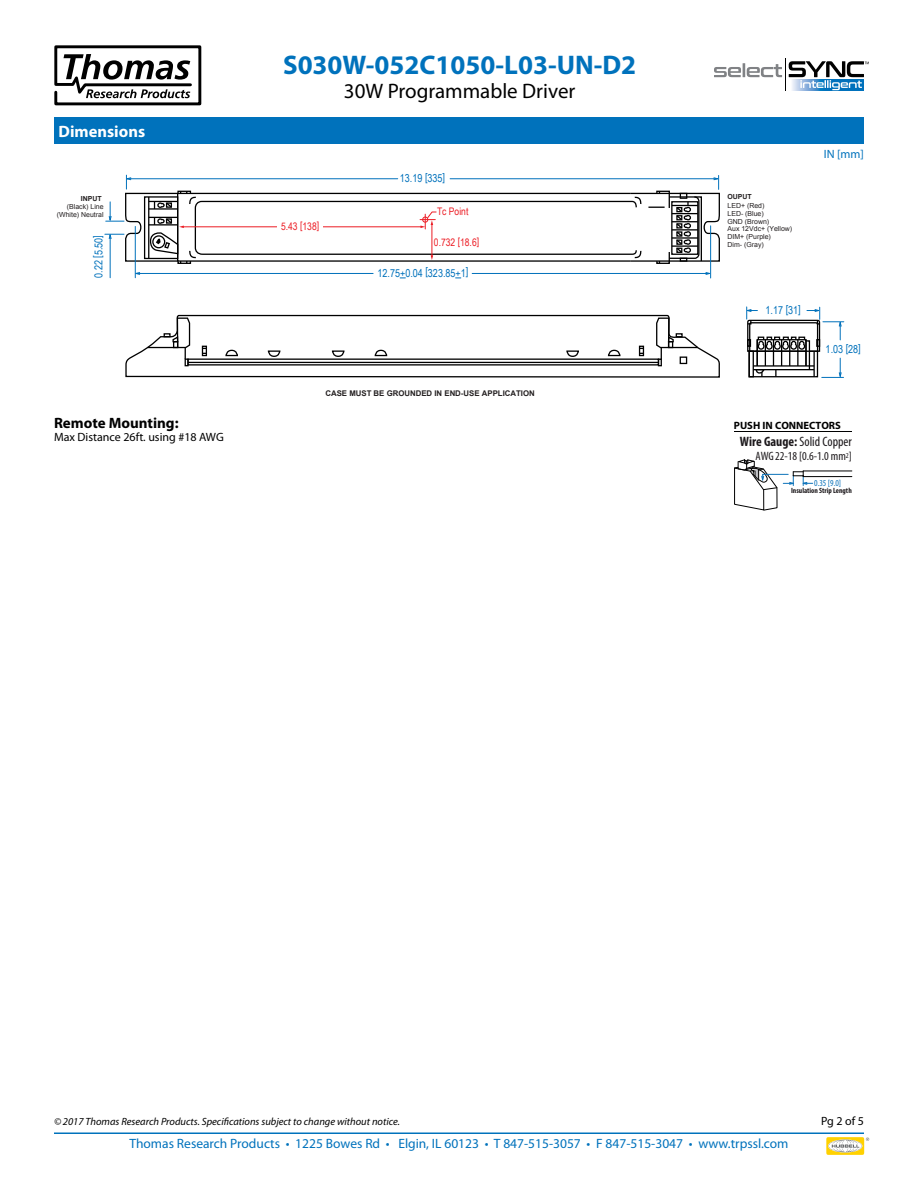
<style>
.page{position:relative;width:918px;height:1188px;background:#fff}
.page>*{position:absolute;margin:0;border:0;box-sizing:border-box;transform-origin:0 0}
.t1{font:700 27px "Myriad Pro";color:#0072bc}
.t2{font:21px "Myriad Pro";color:#000}
.t3{font:700 16.5px "Myriad Pro";color:#fff}
.t4{font:700 15px "Myriad Pro";color:#000}
.t5{font:condensed 13.65px "Myriad Pro";color:#1d191c}
.t6{font:13.5px "Myriad Pro";color:#0072bc}
.t7{font:condensed 12.15px "Myriad Pro";color:#1d191c}
.t8{font:12px "Myriad Pro";color:#000}
.t9{font:12px "Myriad Pro";color:#0072bc}
.t10{font:10.95px "Arial Narrow";color:#0071bb}
.t11{font:700 10.65px "Myriad Pro";color:#000}
.t12{font:italic 10.5px "Myriad Pro";color:#000}
.t13{font:10.5px "Arial Narrow";color:#ec1c24}
.t14{font:condensed 9.15px "Myriad Pro";color:#0d73ba}
.t15{font:700 7.8px "Arial";color:#231f20}
.t16{font:700 condensed 7.65px "Myriad Pro";color:#1d191c}
.t17{font:6.9px/7.8px "Arial";color:#231f20;text-align:right}
.t18{font:700 6.9px "Arial";color:#231f20}
.s1{font-weight:700}
</style>
<div class="page">
<svg style="left:54px;top:45px;width:148px;height:61px"></svg>
<svg style="left:826px;top:1137px;width:43px;height:18px"></svg>
<hr style="left:54px;top:1132px;width:810px;height:2px;background:#0072bc">
<img style="left:792px;top:90px;width:72px;height:1px">
<hr style="left:785px;top:58px;width:1px;height:33px;background:#000">
<svg style="left:714px;top:63px;width:68px;height:14px"></svg>
<svg style="left:789px;top:61px;width:80px;height:29px"></svg>
<svg style="left:125px;top:314px;width:595px;height:64px"></svg>
<svg style="left:746px;top:307px;width:98px;height:71px"></svg>
<hr style="left:710px;top:226px;width:1px;height:52px;background:#0071bb">
<hr style="left:135px;top:226px;width:1px;height:52px;background:#0071bb">
<hr style="left:140px;top:273px;width:233px;height:1px;background:#0071bb">
<hr style="left:472px;top:273px;width:234px;height:1px;background:#0071bb">
<svg style="left:134px;top:271px;width:7px;height:4px"></svg>
<svg style="left:705px;top:271px;width:7px;height:4px"></svg>
<hr style="left:110px;top:239px;width:1px;height:39px;background:#0071bb">
<svg style="left:105px;top:175px;width:615px;height:90px"></svg>
<div style="left:54px;top:117px;width:810px;height:27px;background:#0072bc"></div>
<hr style="left:734px;top:431px;width:118px;height:1px;background:#000">
<hr style="left:803px;top:471px;width:49px;height:1px;background:#000">
<hr style="left:803px;top:476px;width:49px;height:1px;background:#000">
<svg style="left:734px;top:459px;width:79px;height:52px"></svg>
<h3 class="t3" style="left:58px;top:120px;width:88px">Dimensions</h3>
<p class="t18" style="left:81px;top:194px;width:22px">INPUT</p>
<p class="t17" style="left:57px;top:203px;width:48px">(Black) Line (White) Neutral</p>
<h3 class="t10" style="left:91px;top:278px;width:44px;rotate:-90deg">0.22 [5.50]</h3>
<h1 class="t1" style="left:283px;top:47px;width:355px">S030W-052C1050-L03-UN-D2</h1>
<h2 class="t2" style="left:344px;top:78px;width:233px">30W Programmable Driver</h2>
<h3 class="t10" style="left:400px;top:170px;width:47px">13.19 [335]</h3>
<h3 class="t13" style="left:281px;top:218px;width:40px">5.43 [138]</h3>
<h3 class="t13" style="left:437px;top:204px;width:33px">Tc Point</h3>
<h3 class="t13" style="left:434px;top:234px;width:47px">0.732 [18.6]</h3>
<h3 class="t10" style="left:378px;top:265px;width:92px">12.75+0.04 [323.85+1]</h3>
<p class="t15" style="left:325px;top:389px;width:211px">CASE MUST BE GROUNDED IN END-USE APPLICATION</p>
<p class="t18" style="left:728px;top:192px;width:26px">OUPUT</p>
<p class="t17" style="left:728px;top:202px;width:66px;text-align:left">LED+ (Red)<br>LED- (Blue)<br>GND (Brown)<br>Aux 12Vdc+ (Yellow)<br>DIM+ (Purple)<br>Dim- (Gray)</p>
<h3 class="t10" style="left:766px;top:302px;width:37px">1.17 [31]</h3>
<h3 class="t9" style="left:824px;top:146px;width:42px">IN [mm]</h3>
<h3 class="t10" style="left:826px;top:341px;width:37px">1.03 [28]</h3>
<h3 class="t4" style="left:54px;top:413px;width:126px">Remote Mounting:</h3>
<h3 class="t8" style="left:54px;top:430px;width:171px">Max Distance 26ft. using #18 AWG</h3>
<h3 class="t5" style="left:740px;top:433px;width:114px"><span class="s1">Wire Gauge:</span> Solid Copper</h3>
<h3 class="t7" style="left:755px;top:448px;width:98px">AWG22-18 [0.6-1.0 mm<sup>2</sup>]</h3>
<h3 class="t11" style="left:734px;top:419px;width:109px">PUSH IN CONNECTORS</h3>
<h3 class="t14" style="left:814px;top:477px;width:29px">0.35 [9.0]</h3>
<p class="t16" style="left:791px;top:486px;width:62px">Insulation Strip Length</p>
<h3 class="t12" style="left:54px;top:1115px;width:348px">© 2017 Thomas Research Products. Specifications subject to change without notice.</h3>
<h3 class="t6" style="left:129px;top:1135px;width:661px">Thomas Research Products • 1225 Bowes Rd • Elgin, IL 60123 • T 847-515-3057 • F 847-515-3047 • www.trpssl.com</h3>
<h3 class="t8" style="left:821px;top:1114px;width:44px">Pg 2 of 5</h3>
</div>
